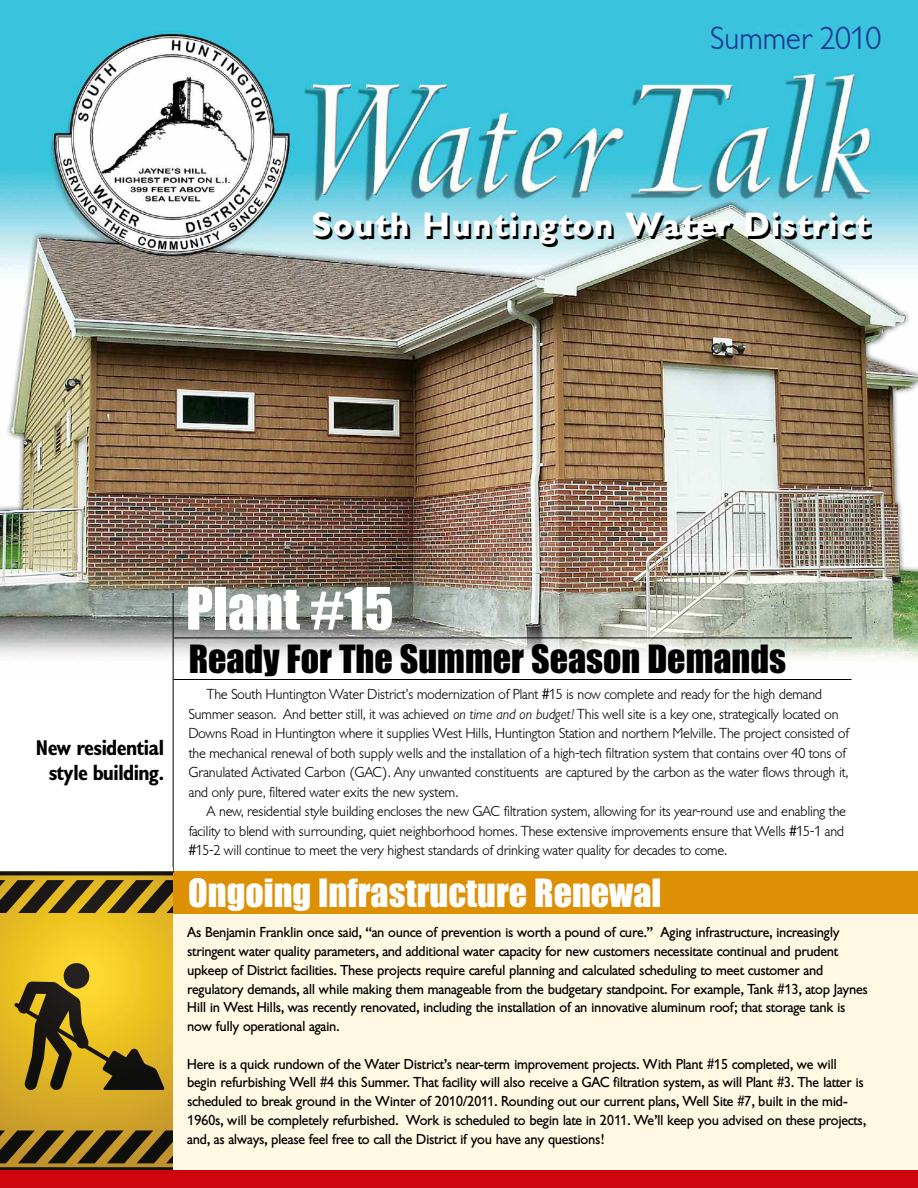
<style>
.page{position:relative;width:918px;height:1188px;background:#fff}
.page>*{position:absolute;margin:0;border:0;box-sizing:border-box;transform-origin:0 0}
.t1{font:54px "Impact";color:#fff}
.t2{font:36px "Impact";color:#000}
.t3{font:36px "Impact";color:#fff}
.t4{font:700 33px "Gilbert";letter-spacing:.05em;color:#000}
.t5{font:300 31.5px "Gilbert";color:#1c3695}
.t6{font:700 21px/25.2px "Gilbert Condensed";color:#000;text-align:right}
.t7{font:14.25px/18.8px "Gilbert";letter-spacing:-.01em;color:#000}
.t8{font:300 14.25px/19.5px "Gilbert";letter-spacing:-.01em;color:#000}
.s1{font-style:italic}
</style>
<div class="page">
<img style="left:0;top:0;width:918px;height:682px">
<div style="left:0;top:888px;width:918px;height:283px;background:#fff9e4"></div>
<div style="left:173px;top:871px;width:745px;height:43px;background:#de9005"></div>
<hr style="left:174px;top:679px;width:678px;height:1px;background:#000">
<hr style="left:174px;top:638px;width:678px;height:1px;background:#000">
<hr style="left:173px;top:593px;width:1px;height:280px;background:#000">
<svg style="left:0;top:871px;width:173px;height:299px"></svg>
<svg style="left:0;top:875px;width:173px;height:292px;background:#e1b625"></svg>
<svg style="left:0;top:880px;width:173px;height:33px;background:#6d591b"></svg>
<svg style="left:0;top:1130px;width:173px;height:33px;background:#5b4719"></svg>
<div style="left:64px;top:963px;width:25px;height:26px;background:#25211f;border-radius:50%"></div>
<svg style="left:14px;top:982px;width:151px;height:109px;background:#9e831d"></svg>
<div style="left:0;top:1170px;width:918px;height:18px;background:#ce040e"></div>
<h3 class="t5" style="left:711px;top:27px;width:172px">Summer 2010</h3>
<h3 class="t4" style="left:315px;top:216px;width:558px">South Huntington Water District</h3>
<h3 class="t6" style="left:37px;top:738px;width:129px">New residential style building.</h3>
<h1 class="t1" style="left:186px;top:579px;width:209px">Plant #15</h1>
<h2 class="t2" style="left:189px;top:639px;width:599px">Ready For The Summer Season Demands</h2>
<p class="t8" style="left:189px;top:686px;width:662px;text-indent:18px">The South Huntington Water District’s modernization of Plant #15 is now complete and ready for the high demand Summer season. And better still, it was achieved <span class="s1">on time and on budget!</span> This well site is a key one, strategically located on Downs Road in Huntington where it supplies West Hills, Huntington Station and northern Melville. The project consisted of the mechanical renewal of both supply wells and the installation of a high-tech filtration system that contains over 40 tons of Granulated Activated Carbon (GAC). Any unwanted constituents are captured by the carbon as the water flows through it, and only pure, filtered water exits the new system.</p>
<p class="t8" style="left:189px;top:803px;width:659px;text-indent:18px">A new, residential style building encloses the new GAC filtration system, allowing for its year-round use and enabling the facility to blend with surrounding, quiet neighborhood homes. These extensive improvements ensure that Wells #15-1 and #15-2 will continue to meet the very highest standards of drinking water quality for decades to come.</p>
<h2 class="t3" style="left:188px;top:873px;width:475px">Ongoing Infrastructure Renewal</h2>
<p class="t7" style="left:188px;top:925px;width:682px">As Benjamin Franklin once said, “an ounce of prevention is worth a pound of cure.” Aging infrastructure, increasingly stringent water quality parameters, and additional water capacity for new customers necessitate continual and prudent upkeep of District facilities. These projects require careful planning and calculated scheduling to meet customer and regulatory demands, all while making them manageable from the budgetary standpoint. For example, Tank #13, atop Jaynes Hill in West Hills, was recently renovated, including the installation of an innovative aluminum roof; that storage tank is now fully operational again.</p>
<p class="t7" style="left:188px;top:1056px;width:680px">Here is a quick rundown of the Water District’s near-term improvement projects. With Plant #15 completed, we will begin refurbishing Well #4 this Summer. That facility will also receive a GAC filtration system, as will Plant #3. The latter is scheduled to break ground in the Winter of 2010/2011. Rounding out our current plans, Well Site #7, built in the mid-1960s, will be completely refurbished. Work is scheduled to begin late in 2011. We’ll keep you advised on these projects, and, as always, please feel free to call the District if you have any questions!</p>
</div>
